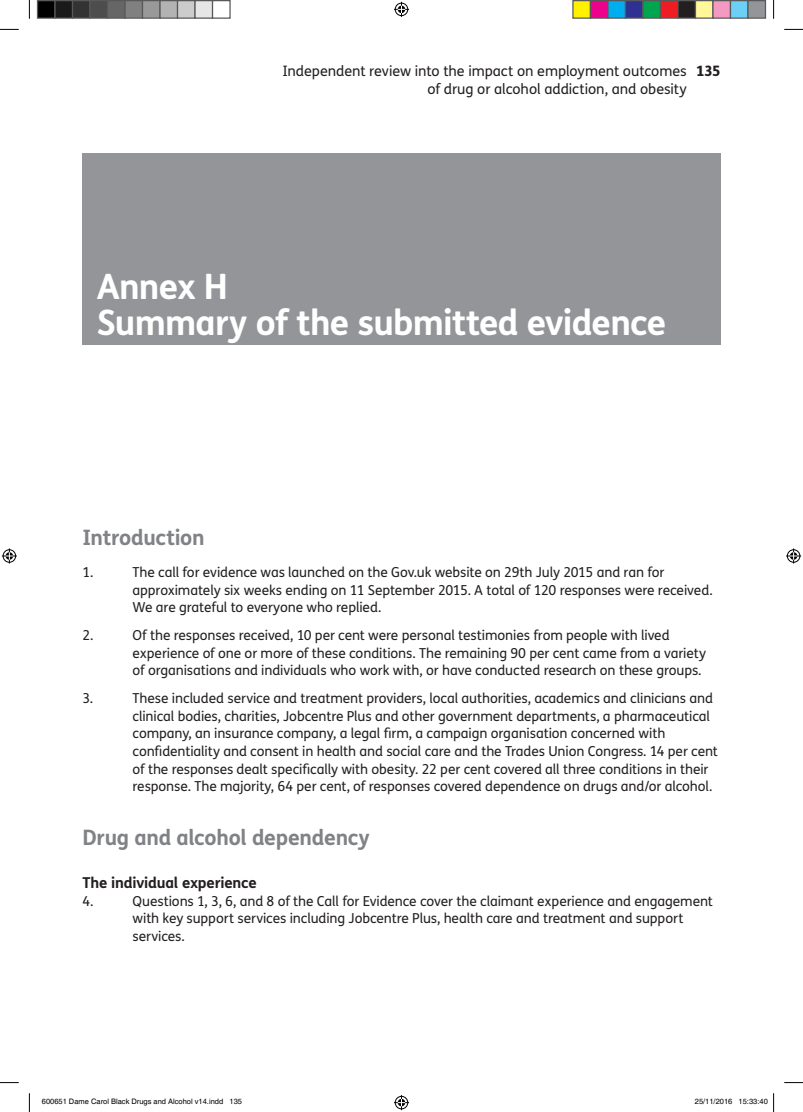
<style>
.page{position:relative;width:803px;height:1112px;background:#fff}
.page>*{position:absolute;margin:0;border:0;box-sizing:border-box;transform-origin:0 0}
.t1{font:700 35px/36.2px "FS Me";letter-spacing:-.02em;color:#fff}
.t2{font:700 21.25px "FS Me";letter-spacing:-.015em;color:#808285}
.t3{font:700 15px "FS Me";letter-spacing:-.01em;color:#231f20}
.t4{font:14.38px/18.1px "FS Me";letter-spacing:-.005em;color:#231f20}
.t5{font:13.75px/17.5px "FS Me";letter-spacing:-.01em;color:#231f20}
.t6{font:7.5px "Helvetica";color:#000}
.s1{font-weight:800}
</style>
<div class="page">
<div style="left:82px;top:153px;width:638px;height:192px;background:#939598"></div>
<svg style="left:0;top:29px;width:19px;height:1px"></svg>
<svg style="left:784px;top:29px;width:19px;height:1px"></svg>
<svg style="left:0;top:1082px;width:19px;height:1px"></svg>
<svg style="left:784px;top:1082px;width:19px;height:1px"></svg>
<svg style="left:29px;top:0;width:1px;height:19px"></svg>
<svg style="left:29px;top:1093px;width:1px;height:18px"></svg>
<svg style="left:773px;top:0;width:1px;height:19px"></svg>
<svg style="left:394px;top:2px;width:15px;height:15px"></svg>
<svg style="left:394px;top:1095px;width:15px;height:14px"></svg>
<svg style="left:2px;top:548px;width:15px;height:15px"></svg>
<svg style="left:786px;top:548px;width:15px;height:15px"></svg>
<div style="left:38px;top:1px;width:17px;height:17px;background:#000"></div>
<div style="left:37px;top:0;width:19px;height:19px;border:1px solid #595959"></div>
<div style="left:55px;top:1px;width:18px;height:17px;background:#1a1a1a"></div>
<div style="left:54px;top:0;width:19px;height:19px;border:1px solid #595959"></div>
<div style="left:73px;top:1px;width:17px;height:17px;background:#333"></div>
<div style="left:72px;top:0;width:19px;height:19px;border:1px solid #595959"></div>
<div style="left:90px;top:1px;width:18px;height:17px;background:#4d4d4d"></div>
<div style="left:89px;top:0;width:19px;height:19px;border:1px solid #595959"></div>
<div style="left:108px;top:1px;width:17px;height:17px;background:#666"></div>
<div style="left:107px;top:0;width:19px;height:19px;border:1px solid #595959"></div>
<div style="left:125px;top:1px;width:18px;height:17px;background:#808080"></div>
<div style="left:124px;top:0;width:19px;height:19px;border:1px solid #595959"></div>
<div style="left:143px;top:1px;width:17px;height:17px;background:#999"></div>
<div style="left:142px;top:0;width:19px;height:19px;border:1px solid #595959"></div>
<div style="left:160px;top:1px;width:18px;height:17px;background:#b3b3b3"></div>
<div style="left:159px;top:0;width:19px;height:19px;border:1px solid #595959"></div>
<div style="left:178px;top:1px;width:17px;height:17px;background:#ccc"></div>
<div style="left:177px;top:0;width:19px;height:19px;border:1px solid #595959"></div>
<div style="left:195px;top:1px;width:18px;height:17px;background:#e6e6e6"></div>
<div style="left:194px;top:0;width:19px;height:19px;border:1px solid #595959"></div>
<div style="left:212px;top:0;width:19px;height:19px;border:1px solid #595959"></div>
<div style="left:573px;top:1px;width:17px;height:17px;background:#fff101"></div>
<div style="left:572px;top:0;width:19px;height:19px;border:1px solid #595959"></div>
<div style="left:590px;top:1px;width:18px;height:17px;background:#ed028c"></div>
<div style="left:590px;top:0;width:18px;height:19px;border:1px solid #595959"></div>
<div style="left:608px;top:1px;width:17px;height:17px;background:#00aeef"></div>
<div style="left:607px;top:0;width:19px;height:19px;border:1px solid #595959"></div>
<div style="left:625px;top:1px;width:18px;height:17px;background:#2e3092"></div>
<div style="left:625px;top:0;width:18px;height:19px;border:1px solid #595959"></div>
<div style="left:643px;top:1px;width:17px;height:17px;background:#00a54f"></div>
<div style="left:642px;top:0;width:19px;height:19px;border:1px solid #595959"></div>
<div style="left:660px;top:1px;width:18px;height:17px;background:#ee1d23"></div>
<div style="left:660px;top:0;width:18px;height:19px;border:1px solid #595959"></div>
<div style="left:678px;top:1px;width:17px;height:17px;background:#231f20"></div>
<div style="left:677px;top:0;width:19px;height:19px;border:1px solid #595959"></div>
<div style="left:695px;top:1px;width:18px;height:17px;background:#fff79a"></div>
<div style="left:695px;top:0;width:18px;height:19px;border:1px solid #595959"></div>
<div style="left:713px;top:1px;width:17px;height:17px;background:#f499c2"></div>
<div style="left:712px;top:0;width:19px;height:19px;border:1px solid #595959"></div>
<div style="left:730px;top:1px;width:18px;height:17px;background:#6bcff6"></div>
<div style="left:730px;top:0;width:18px;height:19px;border:1px solid #595959"></div>
<div style="left:748px;top:1px;width:17px;height:17px;background:#939598"></div>
<div style="left:747px;top:0;width:19px;height:19px;border:1px solid #595959"></div>
<svg style="left:773px;top:1093px;width:1px;height:18px"></svg>
<p class="t4" style="left:427px;top:61px;width:294px;text-indent:-145px">Independent review into the impact on employment outcomes <span class="s1">135 </span>of drug or alcohol addiction, and obesity</p>
<h1 class="t1" style="left:97px;top:266px;width:571px">Annex H<br>Summary of the submitted evidence</h1>
<h2 class="t2" style="left:83px;top:521px;width:124px">Introduction</h2>
<p class="t5" style="left:83px;top:563px;width:12px">1.</p>
<p class="t5" style="left:133px;top:563px;width:582px">The call for evidence was launched on the Gov.uk website on 29th July 2015 and ran for approximately six weeks ending on 11 September 2015. A total of 120 responses were received.<br>We are grateful to everyone who replied.</p>
<p class="t5" style="left:83px;top:626px;width:12px">2.</p>
<p class="t5" style="left:133px;top:626px;width:575px">Of the responses received, 10 per cent were personal testimonies from people with lived experience of one or more of these conditions. The remaining 90 per cent came from a variety of organisations and individuals who work with, or have conducted research on these groups.</p>
<p class="t5" style="left:83px;top:689px;width:12px">3.</p>
<p class="t5" style="left:133px;top:689px;width:587px">These included service and treatment providers, local authorities, academics and clinicians and clinical bodies, charities, Jobcentre Plus and other government departments, a pharmaceutical company, an insurance company, a legal firm, a campaign organisation concerned with confidentiality and consent in health and social care and the Trades Union Congress. 14 per cent of the responses dealt specifically with obesity. 22 per cent covered all three conditions in their response. The majority, 64 per cent, of responses covered dependence on drugs and/or alcohol.</p>
<h2 class="t2" style="left:83px;top:821px;width:289px">Drug and alcohol dependency</h2>
<p class="t3" style="left:83px;top:871px;width:176px">The individual experience</p>
<p class="t5" style="left:83px;top:891px;width:12px">4.</p>
<p class="t5" style="left:133px;top:891px;width:582px">Questions 1, 3, 6, and 8 of the Call for Evidence cover the claimant experience and engagement with key support services including Jobcentre Plus, health care and treatment and support services.</p>
<p class="t6" style="left:42px;top:1097px;width:202px">600651 Dame Carol Black Drugs and Alcohol v14.indd 135</p>
<p class="t6" style="left:695px;top:1097px;width:74px">25/11/2016 15:33:40</p>
</div>
